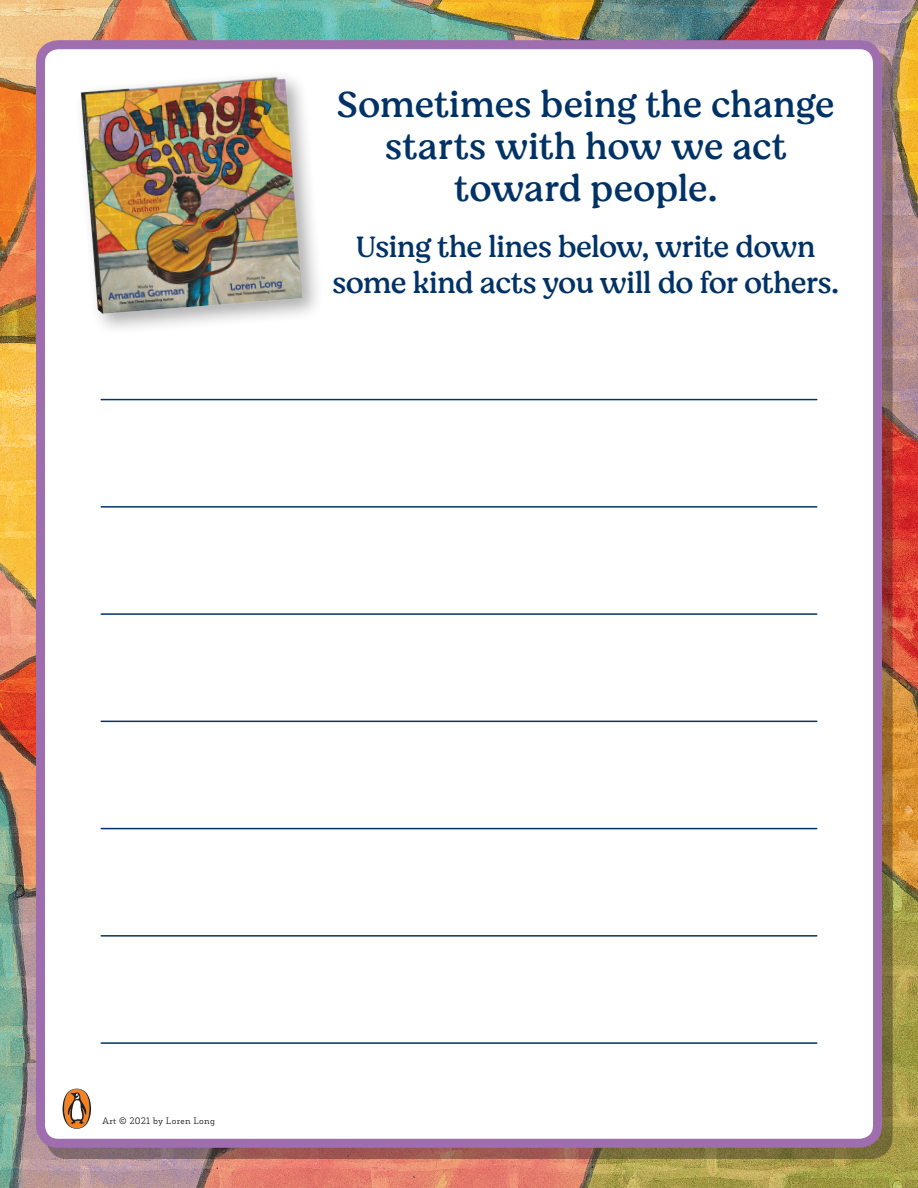
<style>
.page{position:relative;width:918px;height:1188px;background:#fff}
.page>*{position:absolute;margin:0;border:0;box-sizing:border-box;transform-origin:0 0}
.t1{font:36.9px/41.8px "Moranga";letter-spacing:.005em;color:#003266;text-align:center}
.t2{font:30px/36px "Moranga";letter-spacing:-.02em;color:#003266;text-align:center}
.t3{font:9px "Decour Soft";letter-spacing:.04em;color:#231f20}
</style>
<div class="page">
<img style="left:0;top:0;width:918px;height:1188px">
<div style="left:46px;top:51px;width:847px;height:1107px;background:#231f20;opacity:.37"></div>
<div style="left:40px;top:45px;width:838px;height:1098px;background:#fff;border-radius:18px"></div>
<div style="left:36px;top:40px;width:846px;height:1108px;border:9px solid #9f6eae;border-radius:18px"></div>
<svg style="left:63px;top:1089px;width:28px;height:40px"></svg>
<div style="left:74px;top:69px;width:250px;height:266px;background:#231f20;opacity:.37"></div>
<img style="left:77px;top:73px;width:232px;height:244px">
<hr style="left:101px;top:399px;width:716px;height:1px;background:#003266">
<hr style="left:101px;top:506px;width:716px;height:2px;background:#003266">
<hr style="left:101px;top:613px;width:716px;height:2px;background:#003266">
<hr style="left:101px;top:721px;width:716px;height:1px;background:#003266">
<hr style="left:101px;top:828px;width:716px;height:1px;background:#003266">
<hr style="left:101px;top:935px;width:716px;height:2px;background:#003266">
<hr style="left:101px;top:1042px;width:716px;height:2px;background:#003266">
<p class="t1" style="left:337px;top:83px;width:499px">Sometimes being the change starts with how we act toward people.</p>
<p class="t2" style="left:332px;top:229px;width:508px">Using the lines below, write down some kind acts you will do for others.</p>
<p class="t3" style="left:103px;top:1115px;width:114px">Art © 2021 by Loren Long</p>
</div>
